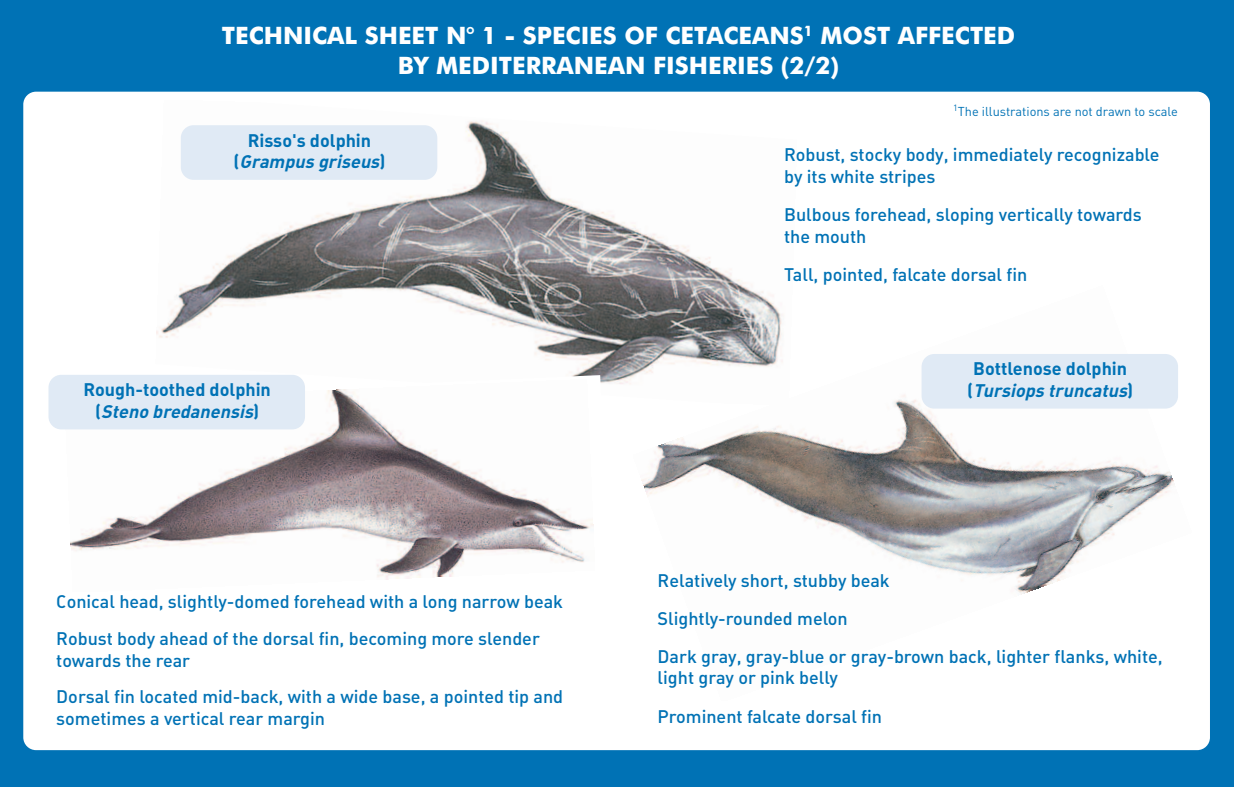
<style>
.page{position:relative;width:1234px;height:787px;background:#fff}
.page>*{position:absolute;margin:0;border:0;box-sizing:border-box;transform-origin:0 0}
.t1{font:700 24px/30px "Futura BT";color:#fff;text-align:center}
.t2{font:18px/38.1px "DIN Medium Alternate";color:#0072b5}
.t3{font:18px/21.6px "DIN Bold Alternate";color:#0072b5;text-align:center}
.t4{font:12.75px "DIN";color:#0072b5}
.s1{font-style:italic}
</style>
<div class="page">
<div style="left:0;top:0;width:1233px;height:787px;background:#0072b5"></div>
<div style="left:23px;top:92px;width:1186px;height:658px;background:#fff;border-radius:13px"></div>
<img style="left:156px;top:121px;width:596px;height:263px">
<svg style="left:54px;top:375px;width:554px;height:55px"></svg>
<img style="left:65px;top:379px;width:530px;height:201px">
<img style="left:633px;top:285px;width:545px;height:310px">
<div style="left:48px;top:375px;width:257px;height:54px;background:#e0eaf5;border-radius:13px"></div>
<div style="left:921px;top:354px;width:256px;height:54px;background:#e0eaf5;border-radius:13px"></div>
<div style="left:181px;top:125px;width:256px;height:55px;background:#e0eaf5;border-radius:13px"></div>
<h1 class="t1" style="left:222px;top:23px;width:794px">TECHNICAL SHEET N° 1 - SPECIES OF CETACEANS<sup>1</sup> MOST AFFECTED<br>BY MEDITERRANEAN FISHERIES (2/2)</h1>
<p class="t3" style="left:233px;top:130px;width:153px">Risso's dolphin<br>( <span class="s1">Grampus griseus</span>)</p>
<p class="t3" style="left:83px;top:379px;width:189px">Rough-toothed dolphin ( <span class="s1">Steno bredanensis</span>)</p>
<p class="t2" style="left:56px;top:584px;width:508px;line-height:36.6px">Conical head, slightly-domed forehead with a long narrow beak<br>Robust body ahead of the dorsal fin, becoming more slender</p>
<p class="t2" style="left:56px;top:642px;width:508px;line-height:36.6px">towards the rear<br>Dorsal fin located mid-back, with a wide base, a pointed tip and</p>
<p class="t2" style="left:56px;top:699px;width:270px">sometimes a vertical rear margin</p>
<p class="t4" style="left:952px;top:104px;width:226px"><sup>1</sup>The illustrations are not drawn to scale</p>
<p class="t2" style="left:783px;top:144px;width:377px;line-height:21.6px">Robust, stocky body, immediately recognizable by its white stripes</p>
<p class="t2" style="left:783px;top:204px;width:359px;line-height:21.6px">Bulbous forehead, sloping vertically towards the mouth</p>
<p class="t2" style="left:783px;top:256px;width:245px">Tall, pointed, falcate dorsal fin</p>
<p class="t3" style="left:967px;top:358px;width:167px">Bottlenose dolphin<br>( <span class="s1">Tursiops truncatus</span>)</p>
<p class="t2" style="left:657px;top:561px;width:506px">Relatively short, stubby beak<br>Slightly-rounded melon<br>Dark gray, gray-blue or gray-brown back, lighter flanks, white,</p>
<p class="t2" style="left:657px;top:659px;width:226px">light gray or pink belly<br>Prominent falcate dorsal fin</p>
</div>
